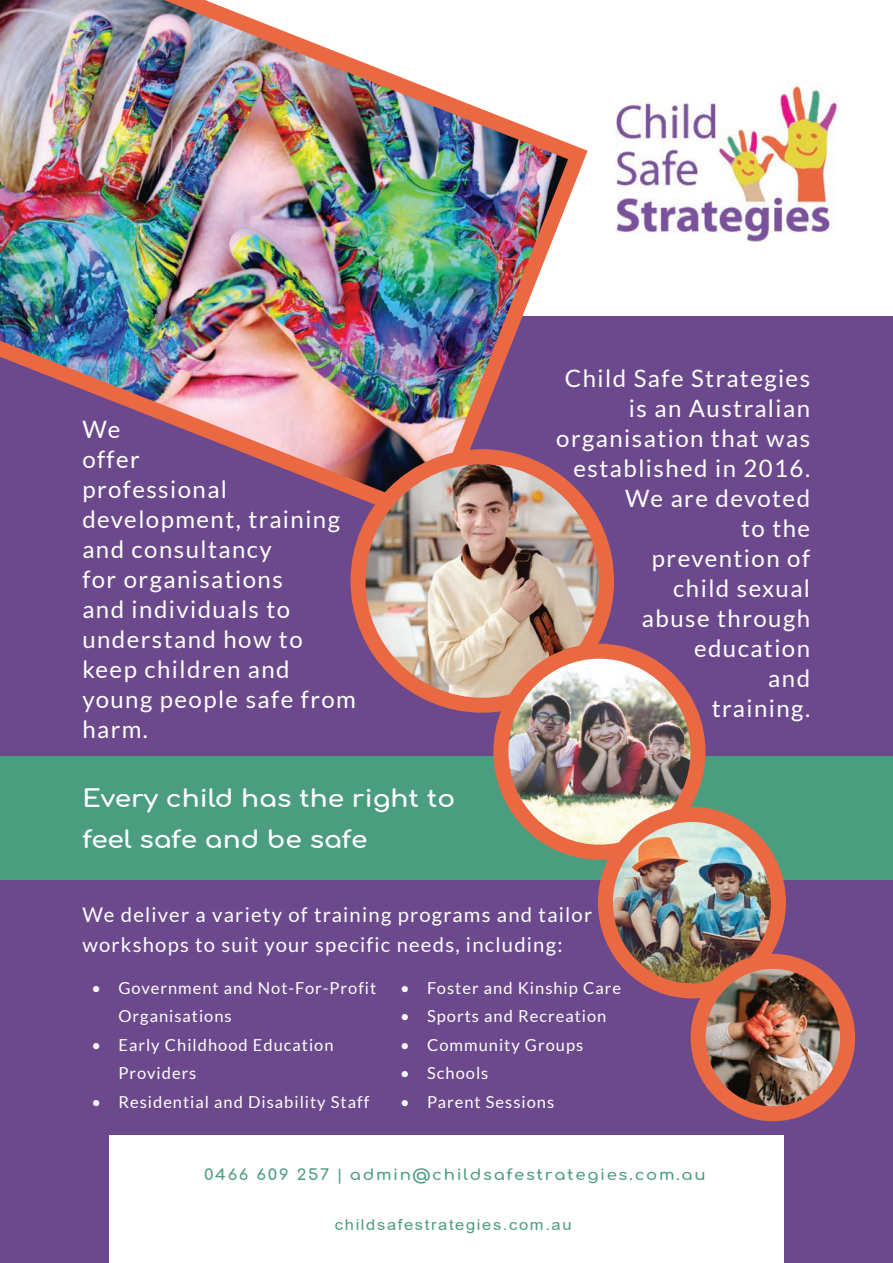
<style>
.page{position:relative;width:893px;height:1263px;background:#fff}
.page>*{position:absolute;margin:0;border:0;box-sizing:border-box;transform-origin:0 0}
.t1{font:24px/30px "Lato";letter-spacing:.06em;color:#fff}
.t2{font:700 24px/40.5px "Comfortaa";color:#fff;scale:1.1 1}
.t3{font:20.25px/30px "Lato";letter-spacing:.06em;color:#fff}
.t4{font:16.5px/28.5px "Lato";letter-spacing:.06em;color:#fff}
.t5{font:600 15px "Comfortaa";letter-spacing:.1em;color:#4c9d7e;scale:1.1 1}
.t6{font:15px "Arial";letter-spacing:.1em;color:#4e9c7e;scale:1.1 1}
.s1{font-family:"Minion Pro";font-weight:700}
</style>
<div class="page">
<div style="left:0;top:316px;width:893px;height:947px;background:#6c498d"></div>
<div style="left:0;top:756px;width:893px;height:123px;background:#4a9d7f"></div>
<img style="left:0;top:0;width:588px;height:539px">
<img style="left:358px;top:460px;width:248px;height:242px">
<div style="left:351px;top:449px;width:263px;height:264px;border:15px solid #eb6942;border-radius:50%"></div>
<img style="left:501px;top:651px;width:197px;height:193px">
<div style="left:493px;top:644px;width:212px;height:216px;border:15px solid #eb6942;border-radius:50%"></div>
<img style="left:605px;top:815px;width:173px;height:175px">
<div style="left:598px;top:807px;width:188px;height:191px;border:15px solid #eb6942;border-radius:50%"></div>
<img style="left:702px;top:961px;width:146px;height:153px">
<div style="left:691px;top:954px;width:164px;height:167px;border:15px solid #eb6942;border-radius:50%"></div>
<img style="left:615px;top:86px;width:222px;height:155px">
<div style="left:109px;top:1135px;width:675px;height:128px;background:#fff"></div>
<p class="t1" style="left:82px;top:414px;width:275px">We<br>offer<br>professional development, training and consultancy<br>for organisations<br>and individuals to understand how to keep children and young people safe from harm.</p>
<p class="t2" style="left:82px;top:775px;width:341px">Every child has the right to feel safe and be safe</p>
<p class="t1" style="left:556px;top:363px;width:255px;text-align:right">Child Safe Strategies is an Australian organisation that was established in 2016.<br>We are devoted<br>to the<br>prevention of<br>child sexual<br>abuse through education<br>and<br>training.</p>
<p class="t3" style="left:82px;top:899px;width:511px">We deliver a variety of training programs and tailor workshops to suit your specific needs, including:</p>
<p class="t4" style="left:118px;top:973px;width:259px;text-indent:-27px">• Government and Not-For-Profit<br>Organisations</p>
<p class="t4" style="left:118px;top:1030px;width:217px;text-indent:-27px">• Early Childhood Education<br>Providers</p>
<p class="t4" style="left:92px;top:1087px;width:279px">• Residential and Disability Staff</p>
<p class="t4" style="left:400px;top:973px;width:222px">• Foster and Kinship Care</p>
<p class="t4" style="left:400px;top:1002px;width:208px">• Sports and Recreation</p>
<p class="t4" style="left:400px;top:1030px;width:185px">• Community Groups</p>
<p class="t4" style="left:400px;top:1059px;width:90px">• Schools</p>
<p class="t4" style="left:400px;top:1087px;width:156px">• Parent Sessions</p>
<p class="t5" style="left:204px;top:1161px;width:457px">0466 609 257 <span class="s1">|</span> admin@childsafestrategies.com.au</p>
<p class="t6" style="left:335px;top:1214px;width:217px">childsafestrategies.com.au</p>
</div>
